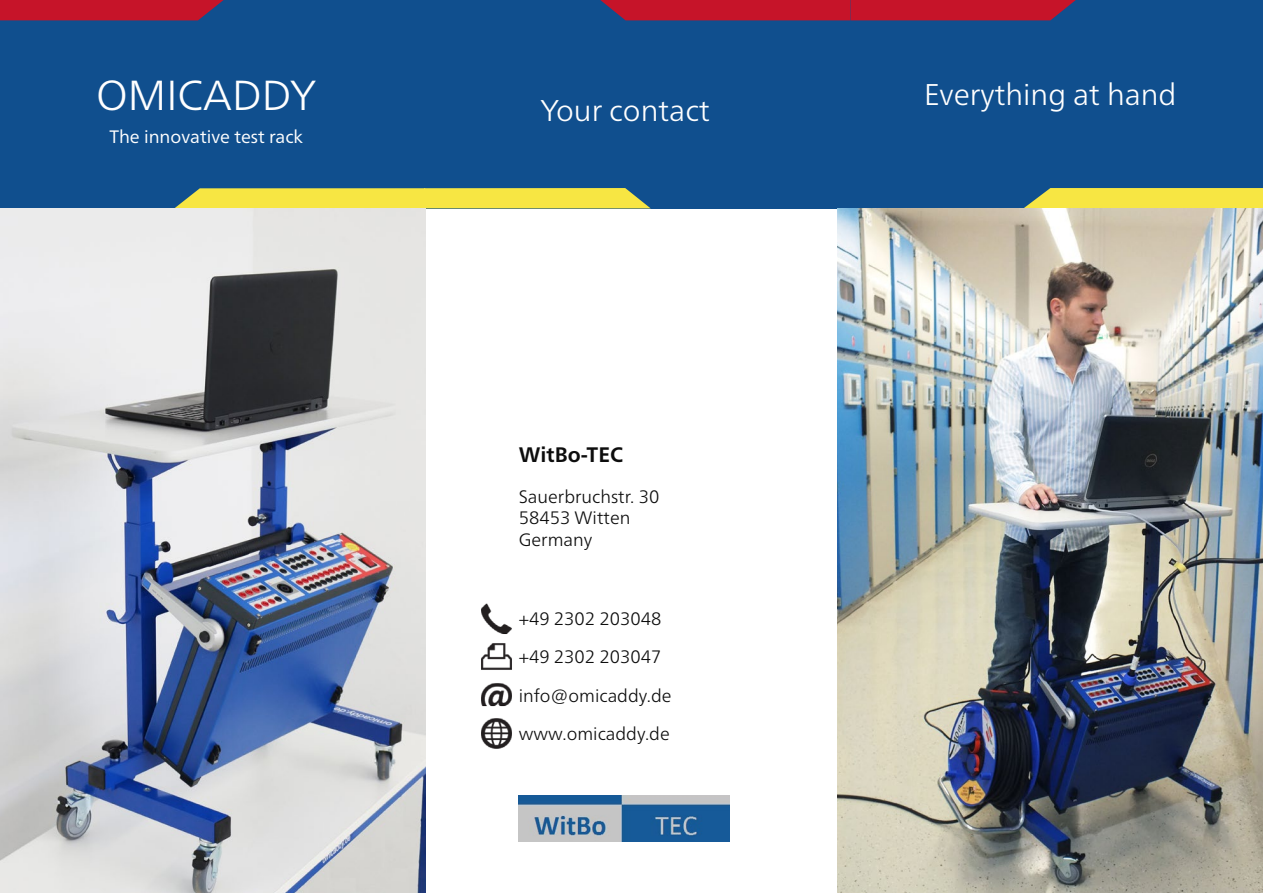
<style>
.page{position:relative;width:1263px;height:893px;background:#fff}
.page>*{position:absolute;margin:0;border:0;box-sizing:border-box;transform-origin:0 0}
.Omicaddy_Headline{font:300 42px "Frutiger Neue LTW1 G";color:#fff}
.Omicaddy_Headline_2{font:300 30px "Frutiger Neue LTW1 G";color:#fff}
.OMICADDY_text_bold{font:700 21px "Frutiger Neue LTW1 G";color:#0d0d0d}
.OMICADDY_text_14pt{font:300 18px "Frutiger Neue LTW1 G";color:#0d0d0d}
.Omicaddy_Subline{font:18px "Frutiger Neue LTW1 G";color:#fff}
</style>
<div class="page">
<div style="left:825px;top:0;width:438px;height:208px;background:#104f8e"></div>
<svg style="left:1024px;top:188px;width:239px;height:20px;background:#e9dd47"></svg>
<div style="left:400px;top:0;width:450px;height:208px;background:#104f8e"></div>
<div style="left:600px;top:0;width:476px;height:20px;background:#c61429"></div>
<div style="left:0;top:0;width:424px;height:208px;background:#104f8e"></div>
<div style="left:0;top:0;width:224px;height:20px;background:#c61429"></div>
<svg style="left:175px;top:188px;width:475px;height:20px;background:#e8dc47"></svg>
<img style="left:481px;top:603px;width:31px;height:31px">
<img style="left:481px;top:683px;width:31px;height:24px">
<img style="left:481px;top:643px;width:31px;height:27px">
<img style="left:481px;top:718px;width:31px;height:31px">
<img style="left:519px;top:795px;width:210px;height:47px">
<img style="left:838px;top:208px;width:425px;height:685px">
<img style="left:0;top:208px;width:425px;height:685px">
<p class="Omicaddy_Headline" style="left:96px;top:70px;width:222px">OMICADDY</p>
<p class="Omicaddy_Subline" style="left:109px;top:126px;width:195px">The innovative test rack</p>
<p class="Omicaddy_Headline_2" style="left:540px;top:92px;width:171px">Your contact</p>
<p class="OMICADDY_text_bold" style="left:519px;top:443px;width:106px">WitBo-TEC</p>
<p class="OMICADDY_text_14pt" style="left:519px;top:485px;width:142px">Sauerbruchstr. 30</p>
<p class="OMICADDY_text_14pt" style="left:519px;top:507px;width:113px">58453 Witten</p>
<p class="OMICADDY_text_14pt" style="left:519px;top:529px;width:75px">Germany</p>
<p class="OMICADDY_text_14pt" style="left:519px;top:608px;width:144px">+49 2302 203048</p>
<p class="OMICADDY_text_14pt" style="left:519px;top:646px;width:144px">+49 2302 203047</p>
<p class="OMICADDY_text_14pt" style="left:519px;top:684px;width:154px">info@omicaddy.de</p>
<p class="OMICADDY_text_14pt" style="left:519px;top:723px;width:152px">www.omicaddy.de</p>
<p class="Omicaddy_Headline_2" style="left:924px;top:77px;width:254px">Everything at hand</p>
</div>
